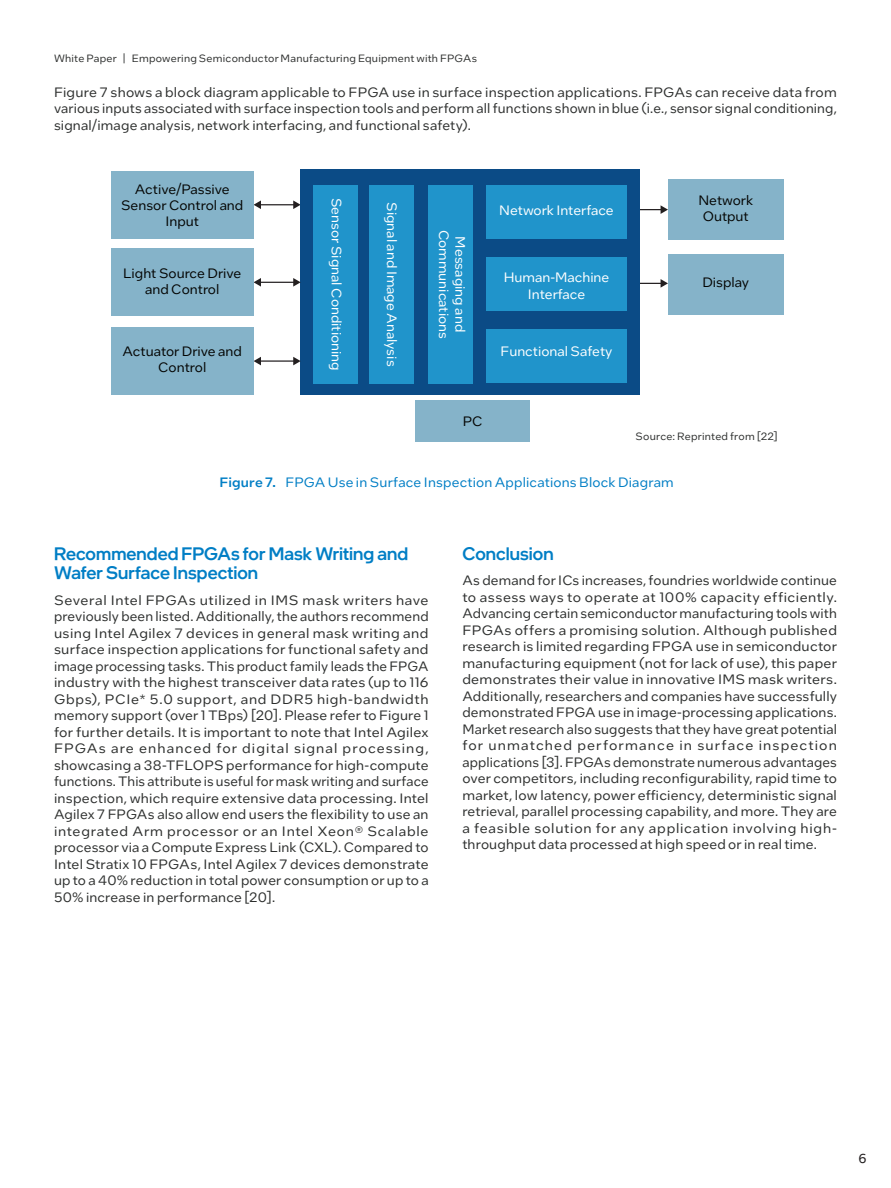
<style>
.page{position:relative;width:891px;height:1188px;background:#fff}
.page>*{position:absolute;margin:0;border:0;box-sizing:border-box;transform-origin:0 0}
.t1{font:500 18px/19.5px "Intel One Display";letter-spacing:.005em;color:#007ec5}
.t2{font:13.5px/16.5px "Intel One Text";letter-spacing:.015em;color:#2d2f2e;text-align:justify}
.t3{font:13.5px/16.2px "Intel One Text";color:#fff;text-align:center}
.t4{font:13.5px/16.2px "Intel One Text";color:#040503;text-align:center}
.t5{font:13.5px "Intel One Text";letter-spacing:.015em;color:#007ec5}
.t6{font:13.5px "Intel Clear";color:#231f20}
.t7{font:10.5px "Intel One Text";letter-spacing:.02em;color:#2d2f2e}
.s1{font-weight:500}
</style>
<div class="page">
<hr style="left:260px;top:204px;width:34px;height:1px;background:#231f20">
<svg style="left:254px;top:200px;width:7px;height:9px"></svg>
<svg style="left:293px;top:200px;width:8px;height:9px"></svg>
<hr style="left:627px;top:209px;width:35px;height:1px;background:#231f20">
<svg style="left:661px;top:205px;width:7px;height:9px"></svg>
<hr style="left:627px;top:283px;width:35px;height:1px;background:#231f20">
<svg style="left:661px;top:279px;width:7px;height:9px"></svg>
<div style="left:301px;top:170px;width:339px;height:225px;background:#0b4b86"></div>
<div style="left:111px;top:171px;width:142px;height:68px;background:#85b3c9"></div>
<div style="left:668px;top:179px;width:116px;height:61px;background:#85b3c9"></div>
<div style="left:668px;top:254px;width:116px;height:61px;background:#85b3c9"></div>
<hr style="left:260px;top:282px;width:34px;height:1px;background:#231f20">
<svg style="left:254px;top:278px;width:7px;height:9px"></svg>
<svg style="left:293px;top:278px;width:8px;height:9px"></svg>
<div style="left:111px;top:248px;width:142px;height:68px;background:#85b3c9"></div>
<hr style="left:260px;top:360px;width:34px;height:2px;background:#231f20">
<svg style="left:254px;top:357px;width:7px;height:8px"></svg>
<svg style="left:293px;top:357px;width:8px;height:8px"></svg>
<div style="left:111px;top:327px;width:142px;height:68px;background:#85b3c9"></div>
<div style="left:415px;top:401px;width:115px;height:41px;background:#85b3c9"></div>
<div style="left:314px;top:185px;width:44px;height:199px;background:#2094cb"></div>
<div style="left:369px;top:185px;width:44px;height:199px;background:#2094cb"></div>
<div style="left:429px;top:185px;width:44px;height:199px;background:#2094cb"></div>
<div style="left:486px;top:185px;width:141px;height:54px;background:#2094cb"></div>
<div style="left:486px;top:257px;width:141px;height:54px;background:#2094cb"></div>
<div style="left:486px;top:329px;width:141px;height:54px;background:#2094cb"></div>
<p class="t7" style="left:54px;top:52px;width:425px">White Paper | Empowering Semiconductor Manufacturing Equipment with FPGAs</p>
<p class="t2" style="left:54px;top:83px;width:784px">Figure 7 shows a block diagram applicable to FPGA use in surface inspection applications. FPGAs can receive data from various inputs associated with surface inspection tools and perform all functions shown in blue (i.e., sensor signal conditioning, signal/image analysis, network interfacing, and functional safety).</p>
<p class="t4" style="left:121px;top:181px;width:124px">Active/Passive<br>Sensor Control and<br>Input</p>
<p class="t4" style="left:123px;top:265px;width:120px">Light Source Drive and Control</p>
<p class="t4" style="left:123px;top:343px;width:121px">Actuator Drive and<br>Control</p>
<p class="t3" style="left:345px;top:198px;width:174px;rotate:90deg">Sensor Signal Conditioning</p>
<p class="t3" style="left:400px;top:202px;width:166px;rotate:90deg">Signal and Image Analysis</p>
<p class="t3" style="left:469px;top:230px;width:111px;rotate:90deg">Messaging and<br>Communications</p>
<p class="t3" style="left:499px;top:202px;width:116px">Network Interface</p>
<p class="t3" style="left:504px;top:269px;width:107px">Human-Machine<br>Interface</p>
<p class="t3" style="left:501px;top:343px;width:114px">Functional Safety</p>
<p class="t4" style="left:463px;top:413px;width:21px">PC</p>
<p class="t4" style="left:698px;top:191px;width:56px">Network<br>Output</p>
<p class="t4" style="left:702px;top:274px;width:48px">Display</p>
<p class="t7" style="left:636px;top:430px;width:144px">Source: Reprinted from [22]</p>
<p class="t5" style="left:220px;top:473px;width:456px"><span class="s1">Figure 7.</span> FPGA Use in Surface Inspection Applications Block Diagram</p>
<h1 class="t1" style="left:54px;top:543px;width:356px">Recommended FPGAs for Mask Writing and<br>Wafer Surface Inspection</h1>
<p class="t2" style="left:54px;top:591px;width:376px">Several Intel FPGAs utilized in IMS mask writers have previously been listed. Additionally, the authors recommend using Intel Agilex 7 devices in general mask writing and surface inspection applications for functional safety and image processing tasks. This product family leads the FPGA industry with the highest transceiver data rates (up to 116<br>Gbps), PCIe* 5.0 support, and DDR5 high-bandwidth memory support (over 1 TBps) [20]. Please refer to Figure 1 for further details. It is important to note that Intel Agilex FPGAs are enhanced for digital signal processing, showcasing a 38-TFLOPS performance for high-compute functions. This attribute is useful for mask writing and surface inspection, which require extensive data processing. Intel Agilex 7 FPGAs also allow end users the flexibility to use an integrated Arm processor or an Intel Xeon® Scalable processor via a Compute Express Link (CXL). Compared to Intel Stratix 10 FPGAs, Intel Agilex 7 devices demonstrate up to a 40% reduction in total power consumption or up to a 50% increase in performance [20].</p>
<h1 class="t1" style="left:462px;top:543px;width:93px">Conclusion</h1>
<p class="t2" style="left:462px;top:572px;width:376px">As demand for ICs increases, foundries worldwide continue to assess ways to operate at 100% capacity efficiently.<br>Advancing certain semiconductor manufacturing tools with FPGAs offers a promising solution. Although published research is limited regarding FPGA use in semiconductor manufacturing equipment (not for lack of use), this paper demonstrates their value in innovative IMS mask writers.<br>Additionally, researchers and companies have successfully demonstrated FPGA use in image-processing applications.<br>Market research also suggests that they have great potential for unmatched performance in surface inspection applications [3]. FPGAs demonstrate numerous advantages over competitors, including reconfigurability, rapid time to market, low latency, power efficiency, deterministic signal retrieval, parallel processing capability, and more. They are a feasible solution for any application involving high&shy;throughput data processed at high speed or in real time.</p>
<p class="t6" style="left:858px;top:1149px;width:10px">6</p>
</div>
